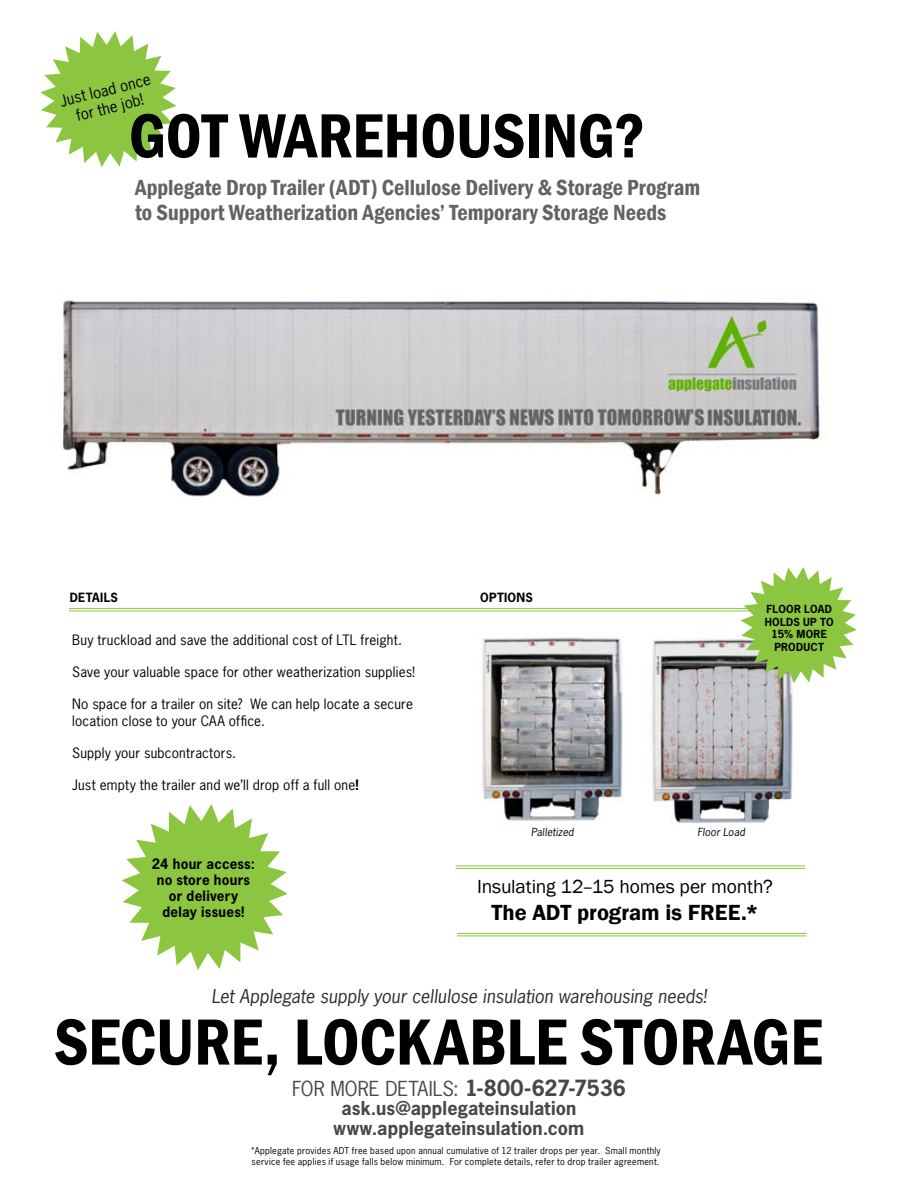
<style>
.page{position:relative;width:918px;height:1188px;background:#fff}
.page>*{position:absolute;margin:0;border:0;box-sizing:border-box;transform-origin:0 0}
.t1{font:600 condensed 67.5px "Franklin Gothic";letter-spacing:-.01em;color:#000}
.t2{font:600 condensed 64.5px "Franklin Gothic";letter-spacing:-.01em;color:#000}
.t3{font:600 condensed 22.5px/25.5px "Franklin Gothic";color:#626366}
.t4{font:600 22.5px "Franklin Gothic";color:#000}
.t5{font:19.5px "News Gothic Std";color:#48484a}
.t6{font:19.5px "Franklin Gothic";letter-spacing:-.01em;color:#000}
.t7{font:italic 18px "News Gothic Std";color:#2c2c2c}
.t8{font:700 18px/19.5px "News Gothic Std";letter-spacing:.005em;color:#48484a;text-align:center}
.t9{font:15px/18px "News Gothic Std";color:#000;text-align:center}
.t10{font:13.5px/16.2px "News Gothic Std";letter-spacing:.015em;color:#000}
.t11{font:700 13.5px/16.2px "News Gothic Std";letter-spacing:.02em;color:#000;text-align:center}
.t12{font:700 12px "News Gothic Std";letter-spacing:.02em;color:#000}
.t13{font:700 10.5px/12.6px "News Gothic Std";letter-spacing:.025em;color:#000;text-align:justify}
.t14{font:italic 10.5px "News Gothic Std";letter-spacing:.015em;color:#000}
.t15{font:9px/10.8px "News Gothic Std";letter-spacing:.03em;color:#000}
.s1{font-weight:700}
.s2{font-weight:700;font-size:21px}
</style>
<div class="page">
<hr style="left:69px;top:608px;width:763px;height:1px;background:#8cc740">
<hr style="left:69px;top:611px;width:763px;height:1px;background:#8cc740">
<img style="left:62px;top:298px;width:758px;height:199px">
<img style="left:651px;top:638px;width:143px;height:185px">
<svg style="left:740px;top:567px;width:117px;height:116px"></svg>
<svg style="left:40px;top:31px;width:136px;height:136px"></svg>
<img style="left:482px;top:637px;width:141px;height:184px">
<hr style="left:456px;top:866px;width:349px;height:1px;background:#8cc740">
<hr style="left:456px;top:868px;width:349px;height:1px;background:#8cc740">
<hr style="left:457px;top:933px;width:350px;height:1px;background:#8cc740">
<hr style="left:457px;top:936px;width:350px;height:1px;background:#8cc740">
<svg style="left:122px;top:804px;width:166px;height:166px"></svg>
<p class="t9" style="left:58px;top:92px;width:94px;rotate:-14deg">Just load once for the job!</p>
<h2 class="t2" style="left:129px;top:93px;width:518px">GOT WAREHOUSING?</h2>
<h3 class="t3" style="left:135px;top:174px;width:567px">Applegate Drop Trailer (ADT) Cellulose Delivery &amp; Storage Program to Support Weatherization Agencies’ Temporary Storage Needs</h3>
<p class="t12" style="left:70px;top:590px;width:50px">DETAILS</p>
<p class="t12" style="left:480px;top:589px;width:54px">OPTIONS</p>
<p class="t10" style="left:72px;top:631px;width:331px">Buy truckload and save the additional cost of LTL freight.</p>
<p class="t10" style="left:72px;top:664px;width:344px">Save your valuable space for other weatherization supplies!</p>
<p class="t10" style="left:72px;top:696px;width:342px">No space for a trailer on site? We can help locate a secure location close to your CAA office.</p>
<p class="t10" style="left:72px;top:745px;width:165px">Supply your subcontractors.</p>
<p class="t10" style="left:72px;top:777px;width:288px">Just empty the trailer and we’ll drop off a full one<span class="s1">!</span></p>
<p class="t14" style="left:531px;top:826px;width:44px">Palletized</p>
<p class="t13" style="left:767px;top:602px;width:14px">floo</p>
<p class="t13" style="left:794px;top:602px;width:18px">r load</p>
<p class="t13" style="left:765px;top:615px;width:16px">Holds</p>
<p class="t13" style="left:772px;top:615px;width:57px;text-indent:32px">up to 15% more product</p>
<p class="t14" style="left:698px;top:825px;width:49px">Floor Load</p>
<p class="t11" style="left:152px;top:855px;width:105px">24 hour access: no store hours or delivery delay issues!</p>
<h3 class="t6" style="left:477px;top:874px;width:297px">Insulating 12–15 homes per month?</h3>
<h3 class="t4" style="left:491px;top:898px;width:269px">The ADT program is free.*</h3>
<h3 class="t7" style="left:211px;top:984px;width:496px">Let Applegate supply your cellulose insulation warehousing needs!</h3>
<h1 class="t1" style="left:54px;top:997px;width:770px">SECURE, LOCKABLE STORAGE</h1>
<h3 class="t5" style="left:292px;top:1076px;width:335px">FOR MORE DETAILS: <span class="s2">1-800-627-7536</span></h3>
<h3 class="t8" style="left:334px;top:1098px;width:252px">ask.us@applegateinsulation www.applegateinsulation.com</h3>
<p class="t15" style="left:250px;top:1145px;width:412px">*Applegate provides ADT free based upon annual cumulative of 12 trailer drops per year. Small monthly service fee applies if usage falls below minimum. For complete details, refer to drop trailer agreement.</p>
</div>
